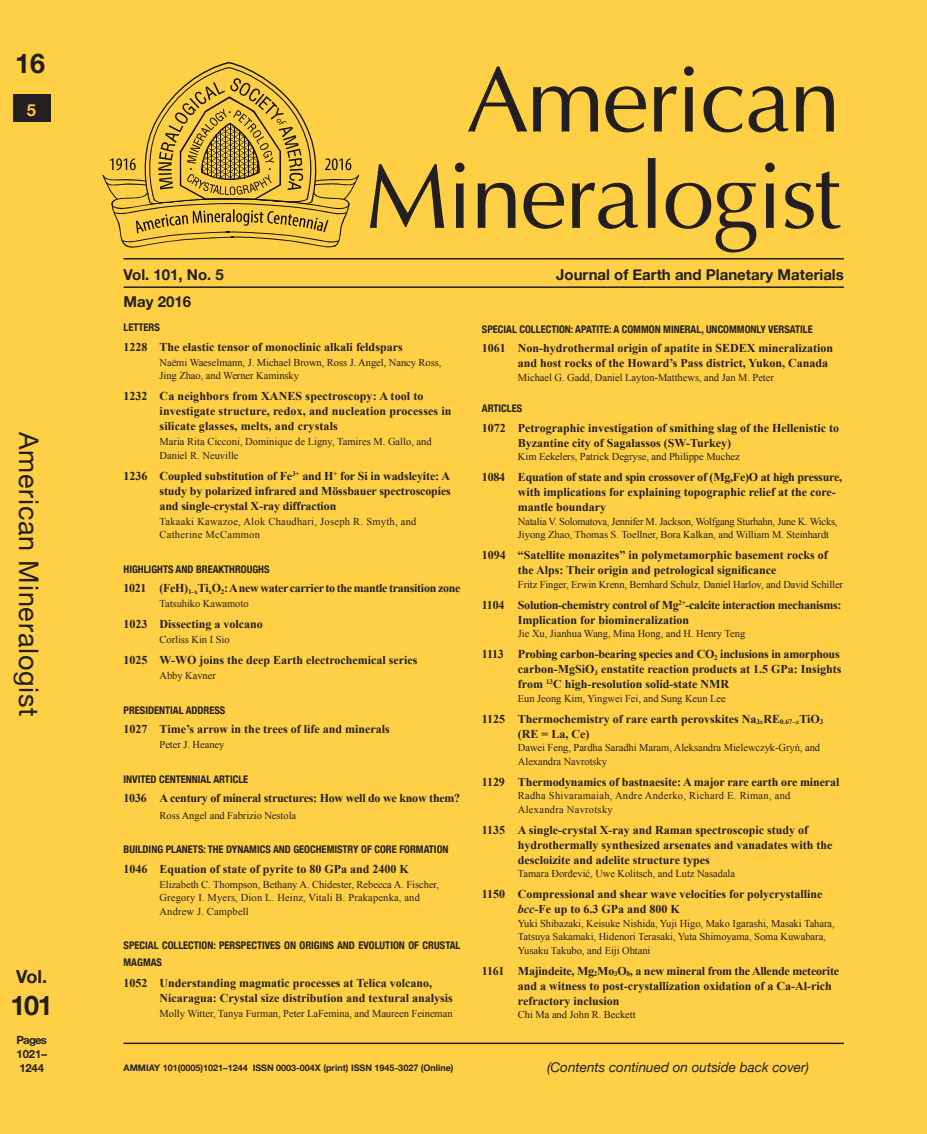
<style>
.page{position:relative;width:927px;height:1134px;background:#ffcf45}
.page>*{position:absolute;margin:0;border:0;box-sizing:border-box;transform-origin:0 0}
.t1{font:27px "Helvetica Neue";letter-spacing:.03em;color:#231f20}
.t2{font:700 27px "Helvetica Neue";color:#231f20}
.t3{font:700 18px "Helvetica Neue";color:#231f20}
.t4{font:700 16.5px "Helvetica Neue";color:#ffcf45}
.t5{font:700 15px "Helvetica Neue";color:#231f20}
.t6{font:italic 13.5px "Helvetica Neue";color:#231f20}
.article_name_style{font:700 12px/15px "Times New Roman";color:#231f20}
.article_name_style-2{font:700 12px/15px "Times New Roman";letter-spacing:-.025em;color:#231f20}
.article_name_style-3{font:700 12px "Times New Roman";letter-spacing:-.02em;color:#231f20}
.t7{font:700 11.25px "Helvetica Neue";letter-spacing:-.02em;color:#231f20}
.toc_byline_hot{font:10.5px/13.5px "Times New Roman";letter-spacing:-.005em;color:#231f20}
.TOC_Heading_HOT{font:700 condensed 10.5px/16.5px "Helvetica Neue";color:#231f20}
.toc_byline_hot-2{font:10.5px/13.5px "Times New Roman";letter-spacing:.025em;color:#231f20}
.toc_byline_hot-3{font:10.5px/13.5px "Times New Roman";letter-spacing:-.025em;color:#231f20}
.toc_byline_hot-4{font:10.5px/13.5px "Times New Roman";letter-spacing:.015em;color:#231f20}
.t8{font:700 9px "Helvetica Neue";color:#231f20}
.s1{font-style:italic}
</style>
<div class="page">
<div style="left:13px;top:94px;width:37px;height:28px;background:#231f20"></div>
<hr style="left:124px;top:258px;width:720px;height:2px;background:#231f20">
<hr style="left:124px;top:286px;width:720px;height:2px;background:#231f20">
<hr style="left:124px;top:1043px;width:720px;height:1px;background:#231f20">
<img style="left:366px;top:40px;width:497px;height:216px">
<svg style="left:102px;top:62px;width:257px;height:187px;background:#dfb63d"></svg>
<p class="t2" style="left:15px;top:39px;width:32px">16</p>
<p class="t4" style="left:27px;top:95px;width:11px">5</p>
<p class="t1" style="left:52px;top:432px;width:287px;rotate:90deg">American Mineralogist</p>
<p class="t3" style="left:16px;top:960px;width:32px">Vol.</p>
<p class="t2" style="left:11px;top:981px;width:44px">101</p>
<p class="t7" style="left:17px;top:1030px;width:32px">Pages</p>
<p class="t7" style="left:16px;top:1044px;width:32px">1021–</p>
<p class="t7" style="left:20px;top:1058px;width:26px">1244</p>
<p class="t5" style="left:124px;top:261px;width:102px">Vol. 101, No. 5</p>
<p class="t5" style="left:556px;top:261px;width:289px">Journal of Earth and Planetary Materials</p>
<p class="t5" style="left:124px;top:288px;width:69px">May 2016</p>
<p class="TOC_Heading_HOT" style="left:124px;top:319px;width:38px">LETTERS</p>
<p class="article_name_style" style="left:124px;top:339px;width:281px">1228 The elastic tensor of monoclinic alkali feldspars</p>
<p class="toc_byline_hot" style="left:160px;top:355px;width:283px">Naëmi Waeselmann, J. Michael Brown, Ross J. Angel, Nancy Ross,<br>Jing Zhao, and Werner Kaminsky</p>
<p class="article_name_style" style="left:160px;top:389px;width:294px;text-indent:-36px">1232 Ca neighbors from XANES spectroscopy: A tool to investigate structure, redox, and nucleation processes in silicate glasses, melts, and crystals</p>
<p class="toc_byline_hot" style="left:160px;top:435px;width:274px">Maria Rita Cicconi, Dominique de Ligny, Tamires M. Gallo, and<br>Daniel R. Neuville</p>
<p class="article_name_style" style="left:160px;top:468px;width:293px;text-align:justify;text-indent:-36px">1236 Coupled substitution of Fe<sup>3+</sup> and H<sup>+</sup> for Si in wadsleyite: A study by polarized infrared and Mössbauer spectroscopies and single-crystal X-ray diffraction</p>
<p class="toc_byline_hot-2" style="left:160px;top:514px;width:259px">Takaaki Kawazoe, Alok Chaudhari, Joseph R. Smyth, and<br>Catherine McCammon</p>
<p class="TOC_Heading_HOT" style="left:124px;top:560px;width:148px">HIGHLIGHTS AND BREAKTHROUGHS</p>
<p class="article_name_style-2" style="left:124px;top:581px;width:338px">1021 (FeH)<sub>1–x</sub>Ti<sub>x</sub>O<sub>2</sub>: A new water carrier to the mantle transition zone</p>
<p class="toc_byline_hot" style="left:160px;top:597px;width:91px">Tatsuhiko Kawamoto</p>
<p class="article_name_style" style="left:124px;top:617px;width:141px">1023 Dissecting a volcano</p>
<p class="toc_byline_hot" style="left:160px;top:633px;width:72px">Corliss Kin I Sio</p>
<p class="article_name_style" style="left:124px;top:653px;width:295px">1025 W-WO joins the deep Earth electrochemical series</p>
<p class="toc_byline_hot" style="left:160px;top:669px;width:58px">Abby Kavner</p>
<p class="TOC_Heading_HOT" style="left:124px;top:701px;width:103px">PRESIDENTIAL ADDRESS</p>
<p class="article_name_style" style="left:124px;top:722px;width:268px">1027 Time’s arrow in the trees of life and minerals</p>
<p class="toc_byline_hot" style="left:160px;top:738px;width:66px">Peter J. Heaney</p>
<p class="TOC_Heading_HOT" style="left:124px;top:770px;width:126px">INVITED CENTENNIAL ARTICLE</p>
<p class="article_name_style-3" style="left:124px;top:790px;width:338px">1036 A century of mineral structures: How well do we know them?</p>
<p class="toc_byline_hot" style="left:160px;top:808px;width:138px">Ross Angel and Fabrizio Nestola</p>
<p class="TOC_Heading_HOT" style="left:124px;top:841px;width:326px">BUILDING PLANETS: THE DYNAMICS AND GEOCHEMISTRY OF CORE FORMATION</p>
<p class="article_name_style" style="left:124px;top:861px;width:287px">1046 Equation of state of pyrite to 80 GPa and 2400 K</p>
<p class="toc_byline_hot-4" style="left:160px;top:877px;width:281px">Elizabeth C. Thompson, Bethany A. Chidester, Rebecca A. Fischer,<br>Gregory I. Myers, Dion L. Heinz, Vitali B. Prakapenka, and<br>Andrew J. Campbell</p>
<p class="TOC_Heading_HOT" style="left:124px;top:937px;width:338px">SPECIAL COLLECTION: PERSPECTIVES ON ORIGINS AND EVOLUTION OF CRUSTAL<br>MAGMAS</p>
<p class="article_name_style" style="left:160px;top:975px;width:295px;text-indent:-36px">1052 Understanding magmatic processes at Telica volcano,<br>Nicaragua: Crystal size distribution and textural analysis</p>
<p class="toc_byline_hot" style="left:160px;top:1006px;width:295px">Molly Witter, Tanya Furman, Peter LaFemina, and Maureen Feineman</p>
<p class="TOC_Heading_HOT" style="left:482px;top:320px;width:332px">SPECIAL COLLECTION: APATITE: A COMMON MINERAL, UNCOMMONLY VERSATILE</p>
<p class="article_name_style" style="left:518px;top:340px;width:317px;text-indent:-36px">1061 Non-hydrothermal origin of apatite in SEDEX mineralization and host rocks of the Howard’s Pass district, Yukon, Canada</p>
<p class="toc_byline_hot" style="left:518px;top:370px;width:258px">Michael G. Gadd, Daniel Layton-Matthews, and Jan M. Peter</p>
<p class="TOC_Heading_HOT" style="left:482px;top:399px;width:42px">ARTICLES</p>
<p class="article_name_style" style="left:518px;top:420px;width:323px;text-indent:-36px">1072 Petrographic investigation of smithing slag of the Hellenistic to<br>Byzantine city of Sagalassos (SW-Turkey)</p>
<p class="toc_byline_hot" style="left:518px;top:450px;width:223px">Kim Eekelers, Patrick Degryse, and Philippe Muchez</p>
<p class="article_name_style" style="left:518px;top:469px;width:326px;text-indent:-36px">1084 Equation of state and spin crossover of (Mg,Fe)O at high pressure, with implications for explaining topographic relief at the core&shy;mantle boundary</p>
<p class="toc_byline_hot-3" style="left:518px;top:514px;width:321px">Natalia V. Solomatova, Jennifer M. Jackson, Wolfgang Sturhahn, June K. Wicks,<br>Jiyong Zhao, Thomas S. Toellner, Bora Kalkan, and William M. Steinhardt</p>
<p class="article_name_style" style="left:518px;top:547px;width:311px;text-indent:-36px">1094 “Satellite monazites” in polymetamorphic basement rocks of the Alps: Their origin and petrological significance</p>
<p class="toc_byline_hot" style="left:518px;top:577px;width:327px">Fritz Finger, Erwin Krenn, Bernhard Schulz, Daniel Harlov, and David Schiller</p>
<p class="article_name_style-2" style="left:518px;top:597px;width:325px;text-indent:-36px">1104 Solution-chemistry control of Mg<sup>2+</sup>-calcite interaction mechanisms:<br>Implication for biomineralization</p>
<p class="toc_byline_hot" style="left:518px;top:627px;width:229px">Jie Xu, Jianhua Wang, Mina Hong, and H. Henry Teng</p>
<p class="article_name_style" style="left:518px;top:646px;width:325px;text-indent:-36px">1113 Probing carbon-bearing species and CO<sub>2</sub> inclusions in amorphous carbon-MgSiO<sub>3</sub> enstatite reaction products at 1.5 GPa: Insights from <sup>13</sup>C high-resolution solid-state NMR</p>
<p class="toc_byline_hot" style="left:518px;top:691px;width:209px">Eun Jeong Kim, Yingwei Fei, and Sung Keun Lee</p>
<p class="article_name_style" style="left:518px;top:711px;width:307px;text-indent:-36px">1125 Thermochemistry of rare earth perovskites Na<sub>3</sub><sub>x</sub>RE<sub>0.67–</sub><sub>x</sub>TiO<sub>3 </sub>(RE = La, Ce)</p>
<p class="toc_byline_hot" style="left:518px;top:741px;width:304px">Dawei Feng, Pardha Saradhi Maram, Aleksandra Mielewczyk-Gryń, and<br>Alexandra Navrotsky</p>
<p class="article_name_style" style="left:482px;top:774px;width:359px">1129 Thermodynamics of bastnaesite: A major rare earth ore mineral</p>
<p class="toc_byline_hot-2" style="left:518px;top:789px;width:274px">Radha Shivaramaiah, Andre Anderko, Richard E. Riman, and<br>Alexandra Navrotsky</p>
<p class="article_name_style" style="left:518px;top:822px;width:316px;text-indent:-36px">1135 A single-crystal X-ray and Raman spectroscopic study of hydrothermally synthesized arsenates and vanadates with the descloizite and adelite structure types</p>
<p class="toc_byline_hot" style="left:518px;top:867px;width:219px">Tamara Đorđević, Uwe Kolitsch, and Lutz Nasadala</p>
<p class="article_name_style" style="left:518px;top:886px;width:306px;text-indent:-36px">1150 Compressional and shear wave velocities for polycrystalline <span class="s1">bcc</span>-Fe up to 6.3 GPa and 800 K</p>
<p class="toc_byline_hot" style="left:518px;top:916px;width:318px">Yuki Shibazaki, Keisuke Nishida, Yuji Higo, Mako Igarashi, Masaki Tahara,<br>Tatsuya Sakamaki, Hidenori Terasaki, Yuta Shimoyama, Soma Kuwabara,<br>Yusaku Takubo, and Eiji Ohtani</p>
<p class="article_name_style" style="left:518px;top:963px;width:323px;text-indent:-36px">1161 Majindeite, Mg<sub>2</sub>Mo<sub>3</sub>O<sub>8</sub>, a new mineral from the Allende meteorite and a witness to post-crystallization oxidation of a Ca-Al-rich refractory inclusion</p>
<p class="toc_byline_hot" style="left:518px;top:1008px;width:119px">Chi Ma and John R. Beckett</p>
<p class="t8" style="left:124px;top:1060px;width:332px">AMMIAY 101(0005)1021–1244 ISSN 0003-004X (print) ISSN 1945-3027 (Online)</p>
<p class="t6" style="left:547px;top:1056px;width:264px">(Contents continued on outside back cover)</p>
</div>
